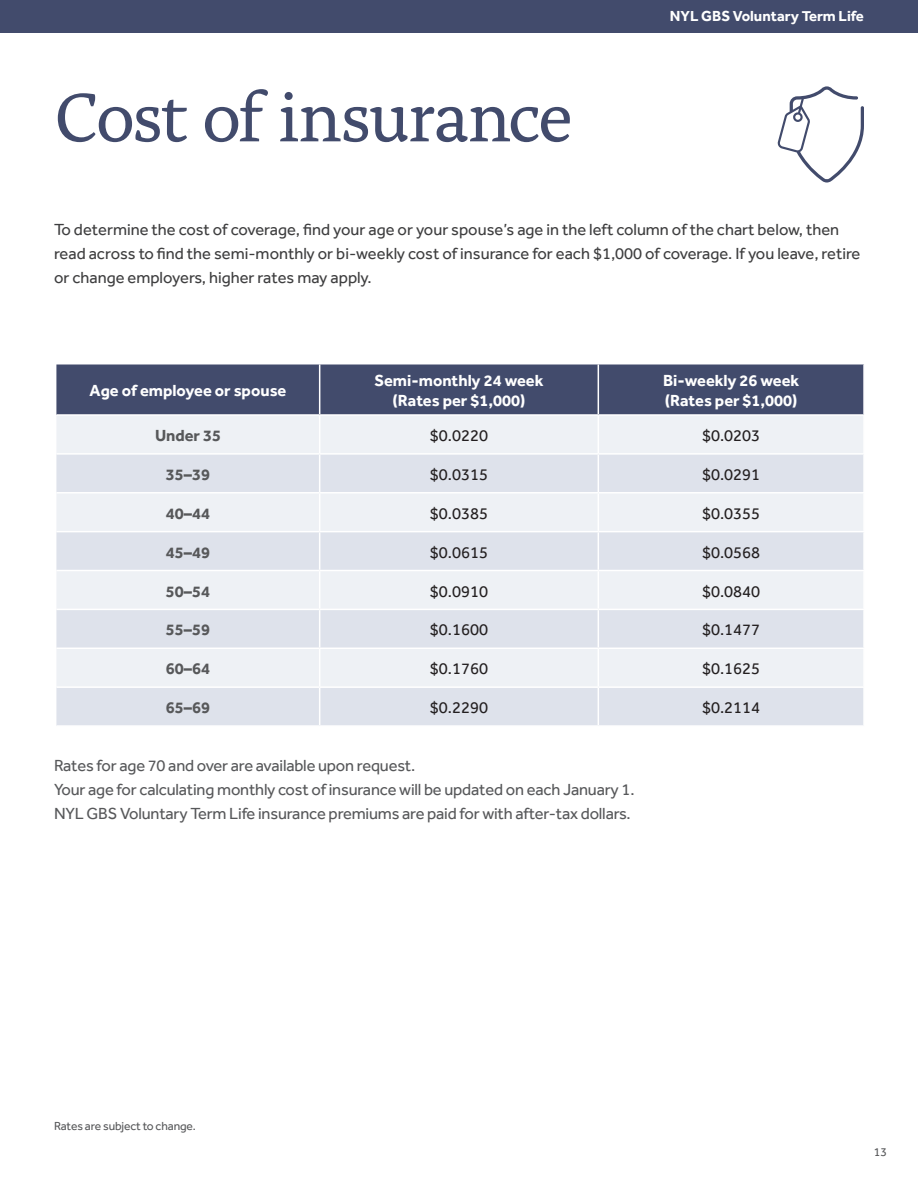
<style>
.page{position:relative;width:918px;height:1188px;background:#fff}
.page>*{position:absolute;margin:0;border:0;box-sizing:border-box;transform-origin:0 0}
.NYL_-_Headline_48_50{font:72px "Alda Pro";letter-spacing:-.04em;color:#424b6c}
.NYL_-_body_copy_80__black{font:16.5px/24px "Effra Pro";color:#3e3e3f}
.NYL_-_legal_footnotes{font:16.5px/24px "Effra Pro";letter-spacing:-.01em;color:#57585a}
.t1{font:16.5px "Effra Pro";color:#231f20}
.t2{font:700 16.5px "Effra Pro";color:#fff}
.t3{font:700 16.5px "Effra Pro";color:#57585a}
.NYL_-_body_copy_steel{font:700 15px "Effra Pro";color:#fff}
.NYL_-_legal_footnotes-2{font:12px "Effra Pro";letter-spacing:-.01em;color:#57585a}
</style>
<div class="page">
<div style="left:0;top:0;width:918px;height:32px;background:#424b6c"></div>
<svg style="left:777px;top:86px;width:87px;height:97px"></svg>
<div style="left:56px;top:364px;width:808px;height:50px;background:#424b6c"></div>
<div style="left:57px;top:416px;width:806px;height:37px;background:#eef1f5"></div>
<svg style="left:56px;top:455px;width:807px;height:270px;background:#e5e8ef"></svg>
<hr style="left:319px;top:365px;width:1px;height:49px;background:#fff">
<hr style="left:598px;top:365px;width:1px;height:49px;background:#fff">
<hr style="left:863px;top:365px;width:2px;height:49px;background:#fff">
<hr style="left:319px;top:416px;width:1px;height:37px;background:#fff">
<hr style="left:598px;top:416px;width:1px;height:37px;background:#fff">
<hr style="left:319px;top:455px;width:1px;height:37px;background:#fff">
<hr style="left:598px;top:455px;width:1px;height:37px;background:#fff">
<hr style="left:56px;top:492px;width:264px;height:2px;background:#fff">
<hr style="left:320px;top:492px;width:278px;height:2px;background:#fff">
<hr style="left:319px;top:494px;width:1px;height:37px;background:#fff">
<hr style="left:598px;top:492px;width:267px;height:2px;background:#fff">
<hr style="left:598px;top:494px;width:1px;height:37px;background:#fff">
<hr style="left:56px;top:531px;width:264px;height:1px;background:#fff">
<hr style="left:320px;top:531px;width:278px;height:1px;background:#fff">
<hr style="left:319px;top:532px;width:1px;height:38px;background:#fff">
<hr style="left:598px;top:531px;width:267px;height:1px;background:#fff">
<hr style="left:598px;top:532px;width:1px;height:38px;background:#fff">
<hr style="left:56px;top:570px;width:264px;height:1px;background:#fff">
<hr style="left:320px;top:570px;width:278px;height:1px;background:#fff">
<hr style="left:319px;top:571px;width:1px;height:38px;background:#fff">
<hr style="left:598px;top:570px;width:267px;height:1px;background:#fff">
<hr style="left:598px;top:571px;width:1px;height:38px;background:#fff">
<hr style="left:56px;top:609px;width:264px;height:1px;background:#fff">
<hr style="left:320px;top:609px;width:278px;height:1px;background:#fff">
<hr style="left:598px;top:609px;width:267px;height:1px;background:#fff">
<hr style="left:319px;top:610px;width:1px;height:38px;background:#fff">
<hr style="left:598px;top:610px;width:1px;height:38px;background:#fff">
<hr style="left:56px;top:648px;width:264px;height:1px;background:#fff">
<hr style="left:320px;top:648px;width:278px;height:1px;background:#fff">
<hr style="left:598px;top:648px;width:267px;height:1px;background:#fff">
<hr style="left:319px;top:649px;width:1px;height:37px;background:#fff">
<hr style="left:598px;top:649px;width:1px;height:37px;background:#fff">
<hr style="left:56px;top:686px;width:264px;height:2px;background:#fff">
<hr style="left:320px;top:686px;width:278px;height:2px;background:#fff">
<hr style="left:598px;top:686px;width:267px;height:2px;background:#fff">
<hr style="left:319px;top:688px;width:1px;height:37px;background:#fff">
<hr style="left:598px;top:688px;width:1px;height:37px;background:#fff">
<p class="NYL_-_Headline_48_50" style="left:54px;top:64px;width:520px">Cost of insurance</p>
<p class="NYL_-_body_copy_steel" style="left:670px;top:7px;width:196px">NYL GBS Voluntary Term Life</p>
<p class="NYL_-_body_copy_80__black" style="left:54px;top:217px;width:808px">To determine the cost of coverage, find your age or your spouse’s age in the left column of the chart below, then read across to find the semi-monthly or bi-weekly cost of insurance for each $1,000 of coverage. If you leave, retire or change employers, higher rates may apply.</p>
<p class="t2" style="left:90px;top:380px;width:198px">Age of employee or spouse</p>
<p class="t2" style="left:374px;top:371px;width:171px">Semi-monthly 24 week</p>
<p class="t2" style="left:393px;top:390px;width:134px">(Rates per $1,000)</p>
<p class="t2" style="left:663px;top:371px;width:138px">Bi-weekly 26 week</p>
<p class="t2" style="left:665px;top:390px;width:134px">(Rates per $1,000)</p>
<p class="t3" style="left:155px;top:426px;width:68px">Under 35</p>
<p class="t1" style="left:430px;top:426px;width:60px">$0.0220</p>
<p class="t1" style="left:702px;top:426px;width:60px">$0.0203</p>
<p class="t3" style="left:166px;top:464px;width:46px">35–39</p>
<p class="t1" style="left:430px;top:465px;width:60px">$0.0315</p>
<p class="t1" style="left:702px;top:465px;width:60px">$0.0291</p>
<p class="t3" style="left:166px;top:503px;width:46px">40–44</p>
<p class="t1" style="left:430px;top:504px;width:60px">$0.0385</p>
<p class="t1" style="left:702px;top:504px;width:60px">$0.0355</p>
<p class="t3" style="left:166px;top:542px;width:46px">45–49</p>
<p class="t1" style="left:430px;top:543px;width:60px">$0.0615</p>
<p class="t1" style="left:702px;top:543px;width:60px">$0.0568</p>
<p class="t3" style="left:166px;top:581px;width:46px">50–54</p>
<p class="t1" style="left:430px;top:581px;width:60px">$0.0910</p>
<p class="t1" style="left:702px;top:581px;width:60px">$0.0840</p>
<p class="t3" style="left:166px;top:620px;width:46px">55–59</p>
<p class="t1" style="left:430px;top:620px;width:60px">$0.1600</p>
<p class="t1" style="left:702px;top:620px;width:60px">$0.1477</p>
<p class="t3" style="left:166px;top:659px;width:46px">60–64</p>
<p class="t1" style="left:430px;top:659px;width:60px">$0.1760</p>
<p class="t1" style="left:702px;top:659px;width:60px">$0.1625</p>
<p class="t3" style="left:166px;top:698px;width:46px">65–69</p>
<p class="t1" style="left:430px;top:698px;width:60px">$0.2290</p>
<p class="t1" style="left:702px;top:698px;width:60px">$0.2114</p>
<p class="NYL_-_legal_footnotes" style="left:54px;top:754px;width:582px">Rates for age 70 and over are available upon request.<br>Your age for calculating monthly cost of insurance will be updated on each January 1.</p>
<p class="NYL_-_legal_footnotes" style="left:54px;top:802px;width:578px">NYL GBS Voluntary Term Life insurance premiums are paid for with after-tax dollars.</p>
<p class="NYL_-_legal_footnotes-2" style="left:54px;top:1119px;width:143px">Rates are subject to change.</p>
<p class="NYL_-_legal_footnotes-2" style="left:874px;top:1145px;width:15px">13</p>
</div>
